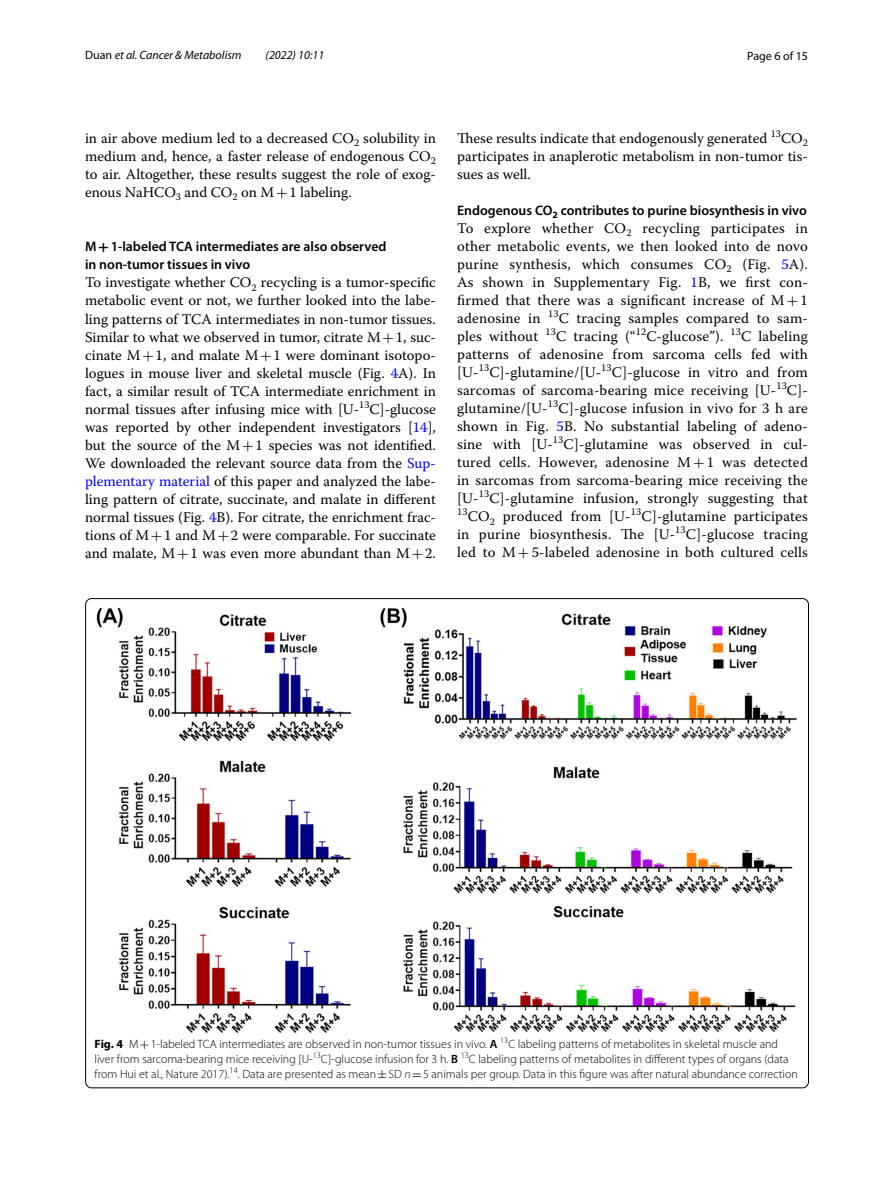
<style>
.page{position:relative;width:893px;height:1187px;background:#fff}
.page>*{position:absolute;margin:0;border:0;box-sizing:border-box;transform-origin:0 0}
.t1{font:14.7px/18px "Warnock Pro";color:#000;text-align:justify}
.t2{font:600 13.8px/18px "Myriad Pro";color:#000}
.t3{font:300 12px/15px "Myriad Pro";color:#000}
.t4{font:italic 12px "Myriad Pro";color:#000}
.t5{font:12px "Myriad Pro";color:#000}
.s1{font-style:normal}
.s2{font-family:"MTSY"}
.s3{font-family:"SPSMTSYB Bold";font-weight:400}
.s4{color:#00f}
.s5{font-weight:700}
.s6{font-family:"MTSY";font-weight:400}
.s7{font-weight:600}
.s8{font-style:italic}
</style>
<div class="page">
<img style="left:97px;top:607px;width:700px;height:425px">
<p class="t4" style="left:85px;top:48px;width:158px"><span class="s1">Duan</span> et al. Cancer &amp; Metabolism</p>
<p class="t4" style="left:266px;top:48px;width:60px">(2022) 10:11</p>
<p class="t5" style="left:747px;top:48px;width:62px">Page 6 of 15</p>
<p class="t1" style="left:85px;top:128px;width:352px">in air above medium led to a decreased CO<sub>2</sub> solubility in medium and, hence, a faster release of endogenous CO<sub>2 </sub>to air. Altogether, these results suggest the role of exog&shy;enous NaHCO<sub>3</sub> and CO<sub>2</sub> on M<span class="s2">+</span>1 labeling.</p>
<p class="t2" style="left:85px;top:237px;width:303px">M<span class="s3">+</span>1‑labeled TCA intermediates are also observed in non‑tumor tissues in vivo</p>
<p class="t1" style="left:85px;top:273px;width:352px">To investigate whether CO<sub>2</sub> recycling is a tumor-specific metabolic event or not, we further looked into the labe&shy;ling patterns of TCA intermediates in non-tumor tissues.<br>Similar to what we observed in tumor, citrate M<span class="s2">+</span>1, suc&shy;cinate M<span class="s2">+</span>1, and malate M<span class="s2">+</span>1 were dominant isotopo&shy;logues in mouse liver and skeletal muscle (Fig. <span class="s4">4</span>A). In fact, a similar result of TCA intermediate enrichment in normal tissues after infusing mice with [U-<sup>13</sup>C]-glucose was reported by other independent investigators [<span class="s4">14</span>], but the source of the M<span class="s2">+</span>1 species was not identified.<br>We downloaded the relevant source data from the <span class="s4">Sup&shy;plementary material</span> of this paper and analyzed the labe&shy;ling pattern of citrate, succinate, and malate in different normal tissues (Fig. <span class="s4">4</span>B). For citrate, the enrichment frac&shy;tions of M<span class="s2">+</span>1 and M<span class="s2">+</span>2 were comparable. For succinate and malate, M<span class="s2">+</span>1 was even more abundant than M<span class="s2">+</span>2.</p>
<p class="t1" style="left:457px;top:128px;width:352px">These results indicate that endogenously generated <sup>13</sup>CO<sub>2 </sub>participates in anaplerotic metabolism in non-tumor tis&shy;sues as well.</p>
<p class="t2" style="left:457px;top:201px;width:351px">Endogenous CO<sub>2</sub> contributes to purine biosynthesis in vivo</p>
<p class="t1" style="left:457px;top:218px;width:352px">To explore whether CO<sub>2</sub> recycling participates in other metabolic events, we then looked into de novo purine synthesis, which consumes CO<sub>2</sub> (Fig. <span class="s4">5</span>A).<br>As shown in Supplementary Fig. <span class="s4">1</span>B, we first con&shy;firmed that there was a significant increase of M<span class="s2">+</span>1 adenosine in <sup>13</sup>C tracing samples compared to sam&shy;ples without <sup>13</sup>C tracing (“<sup>12</sup>C-glucose”). <sup>13</sup>C labeling patterns of adenosine from sarcoma cells fed with [U-<sup>13</sup>C]-glutamine/[U-<sup>13</sup>C]-glucose in vitro and from sarcomas of sarcoma-bearing mice receiving [U-<sup>13</sup>C]- glutamine/[U-<sup>13</sup>C]-glucose infusion in vivo for 3 h are shown in Fig. <span class="s4">5</span>B. No substantial labeling of adeno&shy;sine with [U-<sup>13</sup>C]-glutamine was observed in cul&shy;tured cells. However, adenosine M<span class="s2">+</span>1 was detected in sarcomas from sarcoma-bearing mice receiving the [U-<sup>13</sup>C]-glutamine infusion, strongly suggesting that <sup>13</sup>CO<sub>2</sub> produced from [U-<sup>13</sup>C]-glutamine participates in purine biosynthesis. The [U-<sup>13</sup>C]-glucose tracing led to M<span class="s2">+</span>5-labeled adenosine in both cultured cells</p>
<p class="t3" style="left:95px;top:1036px;width:705px"><span class="s5">Fig. 4</span> M<span class="s6">+</span>1-labeled TCA intermediates are observed in non-tumor tissues in vivo. <span class="s7">A</span> <sup>13</sup>C labeling patterns of metabolites in skeletal muscle and liver from sarcoma-bearing mice receiving [U-<sup>13</sup>C]-glucose infusion for 3 h. <span class="s7">B</span> <sup>13</sup>C labeling patterns of metabolites in different types of organs (data from Hui et al., Nature 2017).<sup>14</sup>. Data are presented as mean<span class="s6">±</span>SD <span class="s8">n</span><span class="s6">=</span>5 animals per group. Data in this figure was after natural abundance correction</p>
</div>
